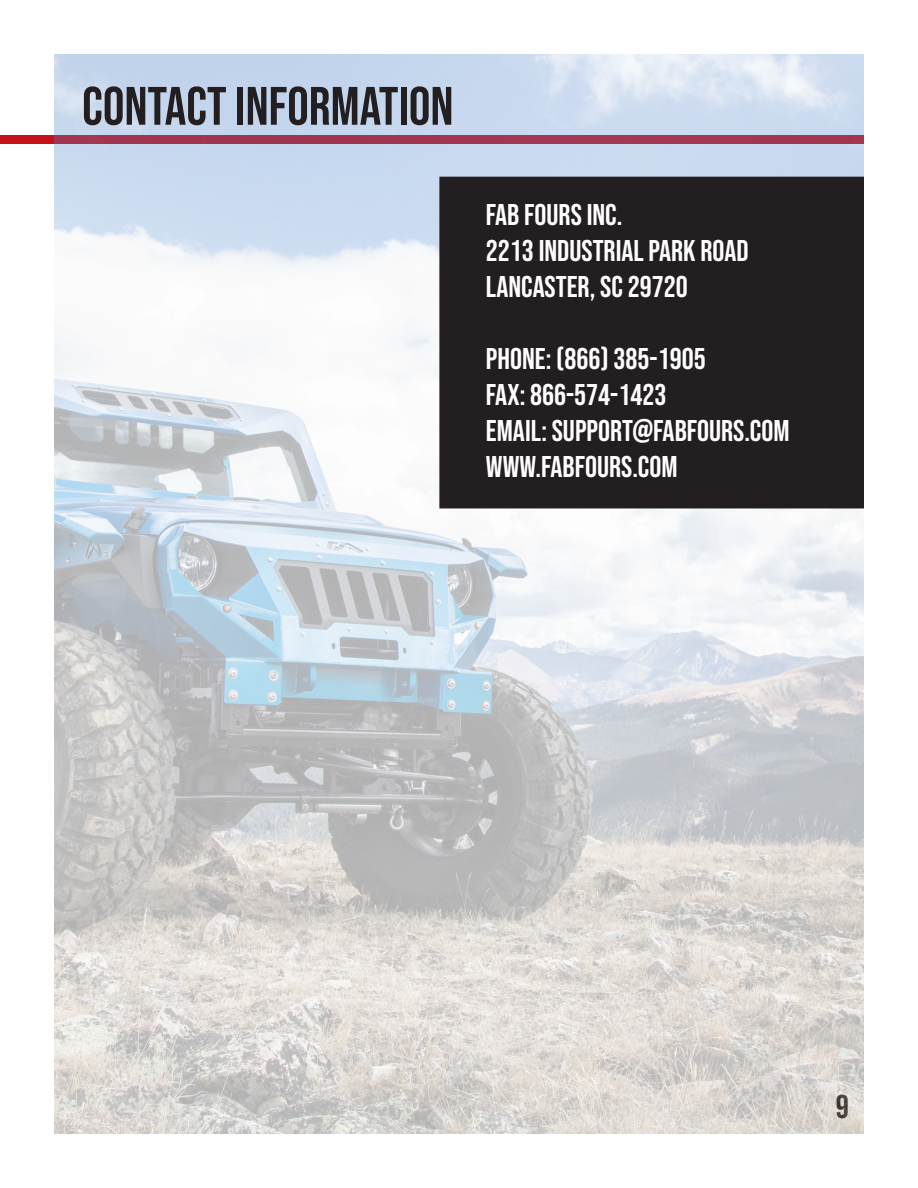
<style>
.page{position:relative;width:918px;height:1188px;background:#fff}
.page>*{position:absolute;margin:0;border:0;box-sizing:border-box;transform-origin:0 0}
.t1{font:54px "Bebas Neue";color:#231f20}
.t2{font:33px "Bebas Neue";color:#231f20}
.t3{font:30px "Bebas Neue";color:#fff}
</style>
<div class="page">
<div style="left:0;top:135px;width:864px;height:9px;background:#c6131b"></div>
<img style="left:54px;top:54px;width:810px;height:1080px">
<div style="left:440px;top:177px;width:423px;height:331px;background:#231f20"></div>
<div style="left:439px;top:177px;width:425px;height:331px;border:2px solid #231f20"></div>
<p class="t1" style="left:82px;top:75px;width:373px">CONTACT INFORMATION</p>
<p class="t3" style="left:486px;top:198px;width:138px">FAB FOURS INC.</p>
<p class="t3" style="left:486px;top:234px;width:264px">2213 INDUSTRIAL PARK ROAD</p>
<p class="t3" style="left:486px;top:270px;width:203px">LANCASTER, SC 29720</p>
<p class="t3" style="left:486px;top:342px;width:221px">PHONE: (866) 385-1905</p>
<p class="t3" style="left:486px;top:378px;width:182px">FAX: 866-574-1423</p>
<p class="t3" style="left:486px;top:414px;width:305px">EMAIL: SUPPORT@FABFOURS.COM</p>
<p class="t3" style="left:486px;top:450px;width:193px">WWW.FABFOURS.COM</p>
<p class="t2" style="left:836px;top:1088px;width:15px">9</p>
</div>
